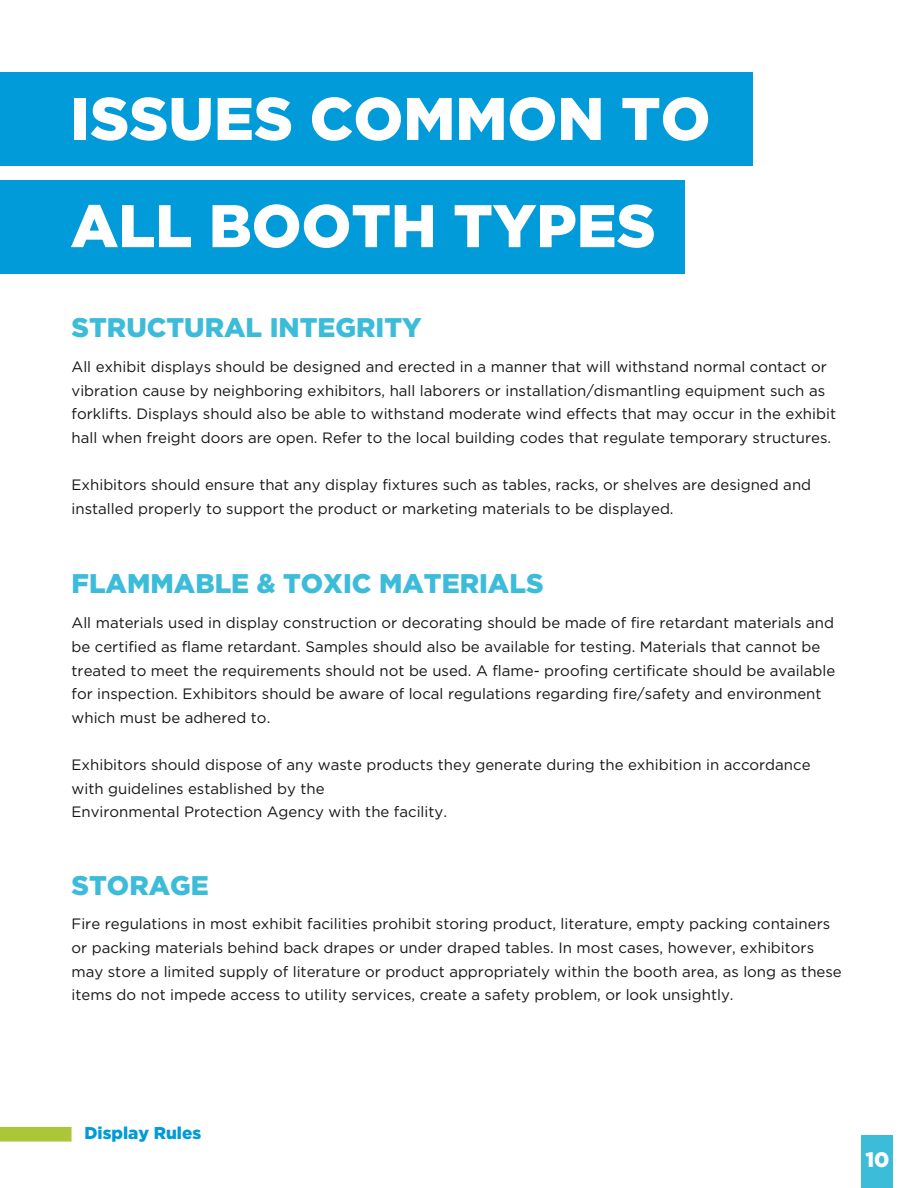
<style>
.page{position:relative;width:918px;height:1188px;background:#fff}
.page>*{position:absolute;margin:0;border:0;box-sizing:border-box;transform-origin:0 0}
.t1{font:900 60px "Gotham";color:#fff}
.t2{font:900 27px "Gotham";color:#3dbcd9}
.t3{font:900 21px "Gotham";color:#fff}
.t4{font:900 17.1px "Gotham";color:#009bd8}
.t5{font:15px/23.7px "Gotham";color:#171615}
</style>
<div class="page">
<div style="left:862px;top:1136px;width:31px;height:52px;background:#3dbcd9"></div>
<div style="left:0;top:1127px;width:72px;height:15px;background:#abc737"></div>
<div style="left:0;top:73px;width:753px;height:93px;background:#009bd8"></div>
<div style="left:0;top:180px;width:685px;height:93px;background:#009bd8"></div>
<p class="t1" style="left:71px;top:92px;width:641px">ISSUES COMMON TO</p>
<p class="t1" style="left:71px;top:199px;width:587px">ALL BOOTH TYPES</p>
<p class="t2" style="left:72px;top:316px;width:352px">STRUCTURAL INTEGRITY</p>
<p class="t5" style="left:72px;top:356px;width:766px">All exhibit displays should be designed and erected in a manner that will withstand normal contact or vibration cause by neighboring exhibitors, hall laborers or installation/dismantling equipment such as forklifts. Displays should also be able to withstand moderate wind effects that may occur in the exhibit hall when freight doors are open. Refer to the local building codes that regulate temporary structures.</p>
<p class="t5" style="left:72px;top:474px;width:741px">Exhibitors should ensure that any display fixtures such as tables, racks, or shelves are designed and installed properly to support the product or marketing materials to be displayed.</p>
<p class="t2" style="left:72px;top:572px;width:474px">FLAMMABLE &amp; TOXIC MATERIALS</p>
<p class="t5" style="left:72px;top:612px;width:765px">All materials used in display construction or decorating should be made of fire retardant materials and be certified as flame retardant. Samples should also be available for testing. Materials that cannot be treated to meet the requirements should not be used. A flame- proofing certificate should be available for inspection. Exhibitors should be aware of local regulations regarding fire/safety and environment which must be adhered to.</p>
<p class="t5" style="left:72px;top:754px;width:741px">Exhibitors should dispose of any waste products they generate during the exhibition in accordance with guidelines established by the</p>
<p class="t5" style="left:72px;top:801px;width:377px">Environmental Protection Agency with the facility.</p>
<p class="t2" style="left:72px;top:873px;width:139px">STORAGE</p>
<p class="t5" style="left:72px;top:913px;width:772px">Fire regulations in most exhibit facilities prohibit storing product, literature, empty packing containers or packing materials behind back drapes or under draped tables. In most cases, however, exhibitors may store a limited supply of literature or product appropriately within the booth area, as long as these items do not impede access to utility services, create a safety problem, or look unsightly.</p>
<p class="t4" style="left:85px;top:1126px;width:118px">Display Rules</p>
<p class="t3" style="left:865px;top:1150px;width:26px">10</p>
</div>
